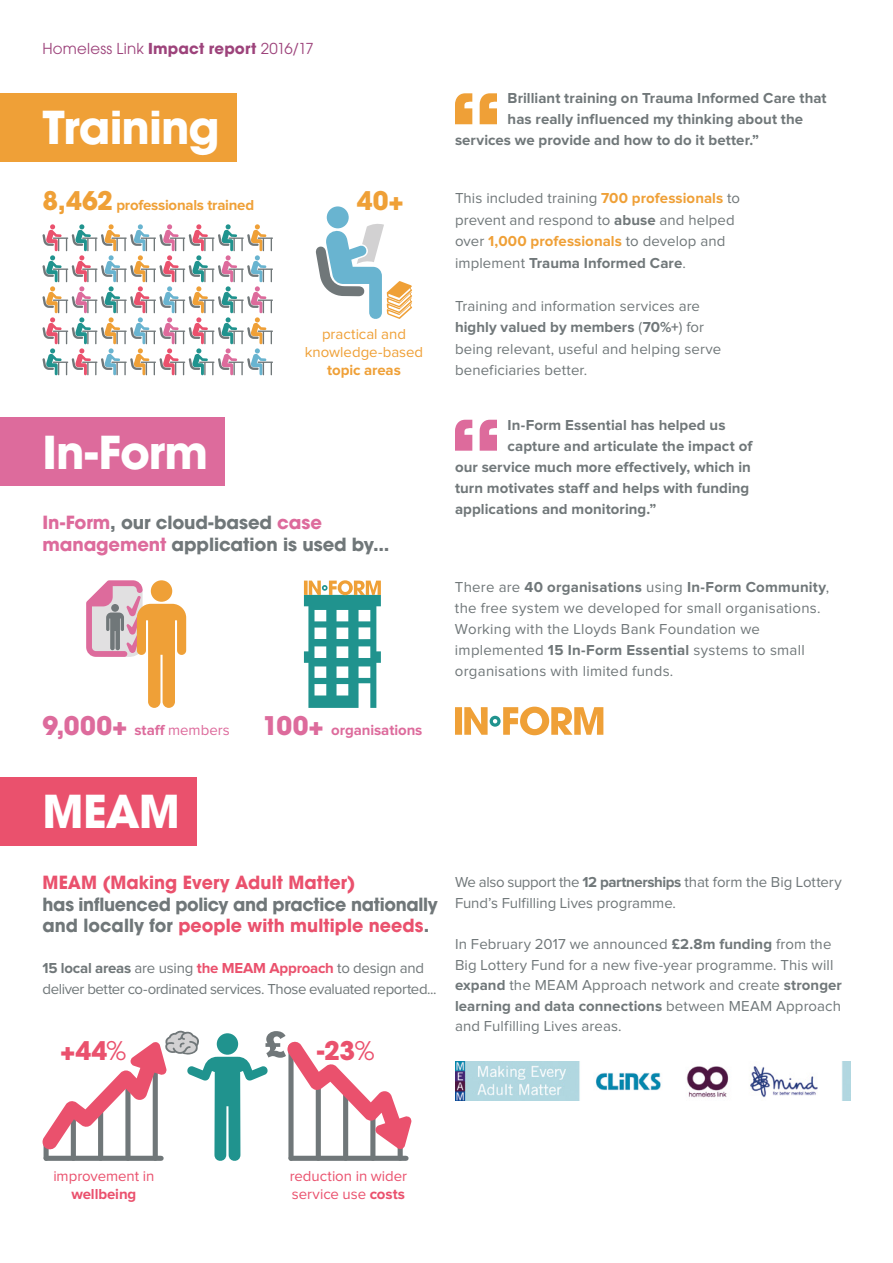
<style>
.page{position:relative;width:893px;height:1263px;background:#fff}
.page>*{position:absolute;margin:0;border:0;box-sizing:border-box;transform-origin:0 0}
.t1{font:700 45px "ITC Avant Garde Pro";letter-spacing:-.02em;color:#fff}
.t2{font:700 25.5px "ITC Avant Garde Pro";color:#ea516d}
.t3{font:700 25.5px "ITC Avant Garde Pro";color:#efa037}
.t4{font:700 18px/21.6px "ITC Avant Garde Pro";letter-spacing:-.005em;color:#707779}
.t5{font:700 18px "ITC Avant Garde Pro";letter-spacing:.005em;color:#ea516d}
.t6{font:15px/21.5px "Proxima Nova";letter-spacing:.005em;color:#707779}
.t7{font:700 15px "Proxima Nova";letter-spacing:.005em;color:#707779}
.t8{font:15px/20.5px "Proxima Nova";letter-spacing:-.03em;color:#707779}
.t9{font:15px/18px "Proxima Nova";letter-spacing:-.005em;color:#ea516d}
.t10{font:700 15px "Proxima Nova";letter-spacing:-.015em;color:#efa037}
.t11{font:15px "ITC Avant Garde Pro";letter-spacing:.015em;color:#9d437b}
.t12{font:15px/18px "Proxima Nova";color:#efa037;text-align:center}
.t13{font:15px "Proxima Nova";letter-spacing:-.005em;color:#dd6b9c}
.t14{font:700 15px "Proxima Nova";letter-spacing:-.005em;color:#dd6b9c}
.t15{font:700 15px "Proxima Nova";letter-spacing:-.005em;color:#ea516d}
.s1{font-weight:700}
.s2{font-family:"ITC Avant Garde Pro";font-size:25.5px}
.s3{color:#dd6b9c}
.s4{font-family:"ITC Avant Garde Pro";font-weight:700;font-size:25.5px}
.s5{font-weight:700;color:#efa037}
.s6{color:#ea516d}
.s7{font-weight:700;color:#ea516d}
.s8{font-weight:400}
</style>
<div class="page">
<div style="left:0;top:418px;width:225px;height:68px;background:#dd6b9c"></div>
<div style="left:0;top:778px;width:197px;height:68px;background:#ea516d"></div>
<div style="left:0;top:94px;width:237px;height:68px;background:#efa037"></div>
<svg style="left:455px;top:93px;width:42px;height:31px"></svg>
<div style="left:327px;top:206px;width:22px;height:22px;background:#69b4d0;border-radius:50%"></div>
<svg style="left:315px;top:223px;width:97px;height:96px"></svg>
<svg style="left:42px;top:224px;width:231px;height:152px"></svg>
<svg style="left:455px;top:707px;width:148px;height:28px"></svg>
<svg style="left:455px;top:420px;width:42px;height:31px"></svg>
<img style="left:455px;top:1061px;width:395px;height:39px">
<svg style="left:42px;top:1031px;width:370px;height:130px"></svg>
<svg style="left:86px;top:580px;width:100px;height:128px"></svg>
<svg style="left:304px;top:580px;width:77px;height:128px"></svg>
<p class="t11" style="left:43px;top:39px;width:273px">Homeless Link <span class="s1">Impact report</span> 2016/17</p>
<h1 class="t1" style="left:43px;top:98px;width:179px">Training</h1>
<p class="t10" style="left:43px;top:198px;width:213px"><span class="s2">8,462</span> professionals trained</p>
<h2 class="t3" style="left:357px;top:184px;width:49px">40+</h2>
<h1 class="t1" style="left:43px;top:422px;width:167px">In-Form</h1>
<p class="t12" style="left:305px;top:326px;width:120px">practical and knowledge-based</p>
<p class="t10" style="left:327px;top:363px;width:75px">topic areas</p>
<p class="t4" style="left:43px;top:511px;width:348px"><span class="s3">In-Form</span>, our cloud-based <span class="s3">case management</span> application is used by...</p>
<p class="t13" style="left:43px;top:723px;width:189px"><span class="s4">9,000+</span> <span class="s1">staff</span> members</p>
<p class="t14" style="left:262px;top:723px;width:162px"><span class="s2">100+</span> organisations</p>
<p class="t7" style="left:508px;top:91px;width:321px">Brilliant training on Trauma Informed Care that</p>
<p class="t7" style="left:508px;top:112px;width:297px">has really influenced my thinking about the</p>
<p class="t7" style="left:455px;top:133px;width:306px">services we provide and how to do it better.”</p>
<p class="t6" style="left:455px;top:188px;width:287px">This included training <span class="s5">700 professionals</span> to prevent and respond to <span class="s1">abuse</span> and helped over <span class="s5">1,000 professionals</span> to develop and implement <span class="s1">Trauma Informed Care</span>.</p>
<p class="t6" style="left:455px;top:296px;width:268px">Training and information services are <span class="s1">highly valued by members</span> (<span class="s1">70%+</span>) for being relevant, useful and helping serve beneficiaries better.</p>
<p class="t7" style="left:508px;top:418px;width:219px">In-Form Essential has helped us</p>
<p class="t7" style="left:508px;top:439px;width:246px">capture and articulate the impact of</p>
<p class="t7" style="left:455px;top:460px;width:297px">our service much more effectively, which in</p>
<p class="t7" style="left:455px;top:481px;width:296px">turn motivates staff and helps with funding</p>
<p class="t7" style="left:455px;top:502px;width:203px">applications and monitoring.”</p>
<p class="t6" style="left:455px;top:577px;width:376px;line-height:21px">There are <span class="s1">40 organisations</span> using <span class="s1">In-Form Community</span>, the free system we developed for small organisations.<br>Working with the Lloyds Bank Foundation we implemented <span class="s1">15 In-Form Essential</span> systems to small organisations with limited funds.</p>
<h1 class="t1" style="left:43px;top:782px;width:139px">MEAM</h1>
<p class="t5" style="left:43px;top:870px;width:314px">MEAM (Making Every Adult Matter)</p>
<p class="t4" style="left:43px;top:893px;width:397px">has influenced policy and practice nationally and locally for <span class="s6">people with multiple needs</span>.</p>
<p class="t8" style="left:43px;top:958px;width:395px"><span class="s1">15 local areas</span> are using <span class="s7">the MEAM Approach</span> to design and deliver better co-ordinated services. Those evaluated reported...</p>
<h2 class="t2" style="left:60px;top:1034px;width:67px">+44<span class="s8">%</span></h2>
<h2 class="t2" style="left:317px;top:1034px;width:59px">-23<span class="s8">%</span></h2>
<p class="t6" style="left:455px;top:873px;width:388px;line-height:20.5px">We also support the <span class="s1">12 partnerships</span> that form the Big Lottery<br>Fund’s Fulfilling Lives programme.</p>
<p class="t6" style="left:455px;top:934px;width:388px;line-height:20.5px">In February 2017 we announced <span class="s1">£2.8m funding</span> from the Big Lottery Fund for a new five-year programme. This will <span class="s1">expand</span> the MEAM Approach network and create <span class="s1">stronger learning and data connections</span> between MEAM Approach and Fulfilling Lives areas.</p>
<p class="t9" style="left:53px;top:1168px;width:103px">improvement in</p>
<p class="t15" style="left:71px;top:1187px;width:67px">wellbeing</p>
<p class="t9" style="left:290px;top:1168px;width:119px">reduction in wider service use <span class="s1">costs</span></p>
</div>
